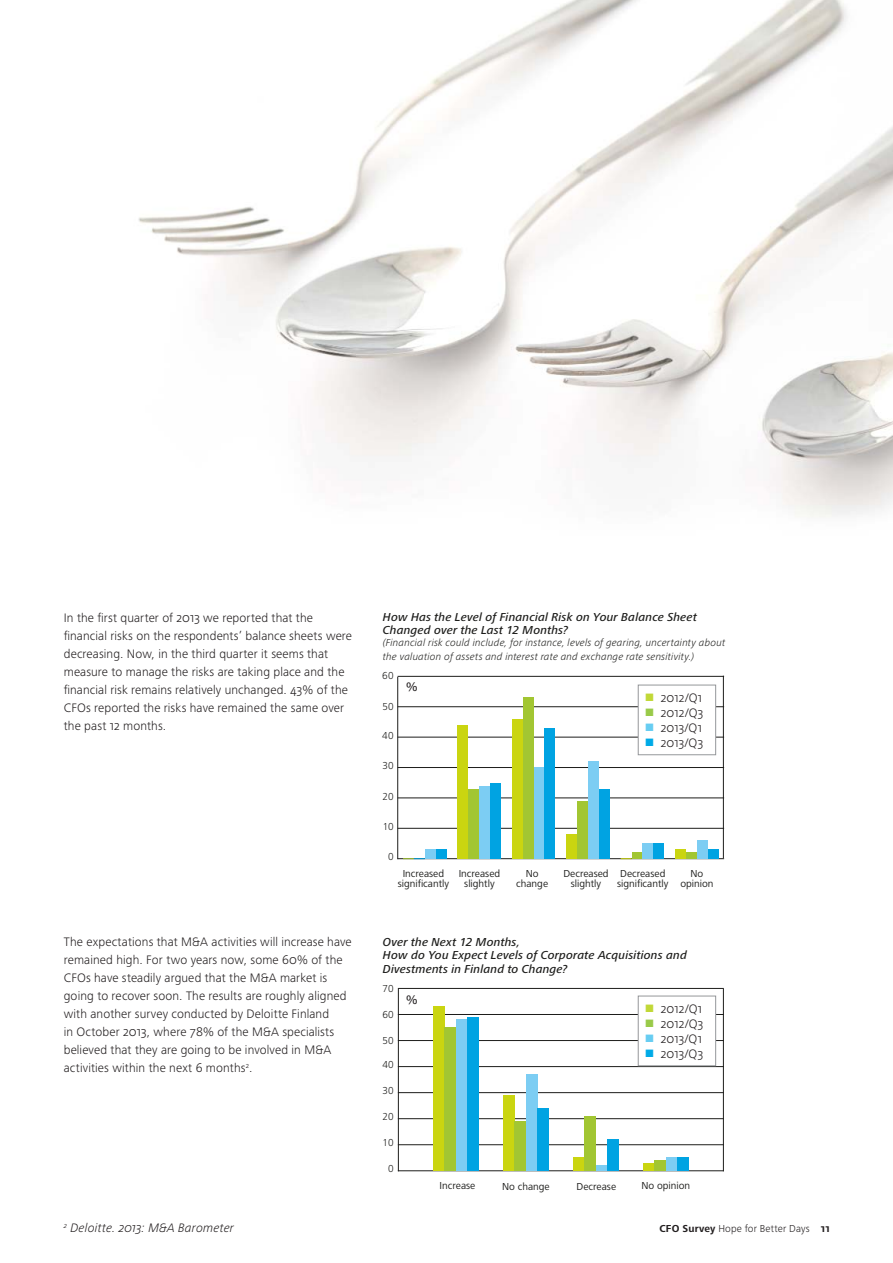
<style>
.page{position:relative;width:893px;height:1263px;background:#fff}
.page>*{position:absolute;margin:0;border:0;box-sizing:border-box;transform-origin:0 0}
.t1{font:300 12.75px/18px "Frutiger Next Pro";letter-spacing:.01em;color:#231f20}
.t2{font:italic 300 12.75px "Frutiger Next Pro";letter-spacing:.01em;color:#231f20}
.t3{font:500 12.75px "Frutiger Next Pro";color:#231f20}
.t4{font:italic 500 12px/13.5px "Frutiger Next Pro";letter-spacing:.015em;color:#1d1d1b}
.t5{font:italic 300 10.5px/13.5px "Frutiger Next Pro";letter-spacing:.02em;color:#1d1d1b}
.t6{font:10.5px/10.5px "Frutiger Next LT";color:#1d1d1b;text-align:center}
.t7{font:300 10.5px "Frutiger Next Pro";color:#1d1d1b}
.t8{font:300 10.5px "Frutiger Next Pro";letter-spacing:.02em;color:#231f20}
.s1{color:#c1d837}
.s2{color:#99ca49}
.s3{color:#67cdf2}
.s4{color:#00aae7}
.s5{font-weight:700}
</style>
<div class="page">
<img style="left:138px;top:0;width:755px;height:518px">
<hr style="left:398px;top:858px;width:326px;height:1px;background:#1d1d1b">
<hr style="left:723px;top:676px;width:1px;height:182px;background:#1d1d1b">
<hr style="left:397px;top:677px;width:1px;height:182px;background:#1d1d1b">
<hr style="left:398px;top:828px;width:326px;height:1px;background:#1d1d1b">
<hr style="left:398px;top:798px;width:326px;height:1px;background:#1d1d1b">
<hr style="left:398px;top:767px;width:326px;height:1px;background:#1d1d1b">
<hr style="left:398px;top:737px;width:326px;height:1px;background:#1d1d1b">
<hr style="left:398px;top:706px;width:326px;height:1px;background:#1d1d1b">
<hr style="left:398px;top:676px;width:326px;height:1px;background:#1d1d1b">
<div style="left:457px;top:725px;width:11px;height:134px;background:#cad510"></div>
<div style="left:512px;top:719px;width:11px;height:140px;background:#cad510"></div>
<div style="left:566px;top:834px;width:11px;height:25px;background:#cad510"></div>
<div style="left:675px;top:849px;width:11px;height:10px;background:#cad510"></div>
<div style="left:468px;top:789px;width:11px;height:70px;background:#a2c632"></div>
<div style="left:523px;top:698px;width:11px;height:161px;background:#a2c632"></div>
<div style="left:577px;top:801px;width:11px;height:58px;background:#a2c632"></div>
<div style="left:632px;top:853px;width:10px;height:6px;background:#a2c632"></div>
<div style="left:686px;top:853px;width:11px;height:6px;background:#a2c632"></div>
<div style="left:425px;top:849px;width:11px;height:10px;background:#7ccdf3"></div>
<div style="left:479px;top:786px;width:11px;height:73px;background:#7ccdf3"></div>
<div style="left:534px;top:767px;width:10px;height:92px;background:#7ccdf3"></div>
<div style="left:588px;top:761px;width:11px;height:98px;background:#7ccdf3"></div>
<div style="left:642px;top:843px;width:11px;height:16px;background:#7ccdf3"></div>
<div style="left:697px;top:840px;width:11px;height:19px;background:#7ccdf3"></div>
<div style="left:436px;top:849px;width:11px;height:10px;background:#00a3e2"></div>
<div style="left:490px;top:783px;width:11px;height:76px;background:#00a3e2"></div>
<div style="left:544px;top:728px;width:11px;height:131px;background:#00a3e2"></div>
<div style="left:599px;top:789px;width:11px;height:70px;background:#00a3e2"></div>
<div style="left:653px;top:843px;width:11px;height:16px;background:#00a3e2"></div>
<div style="left:708px;top:849px;width:11px;height:10px;background:#00a3e2"></div>
<hr style="left:398px;top:1170px;width:326px;height:1px;background:#1d1d1b">
<hr style="left:398px;top:989px;width:1px;height:182px;background:#1d1d1b">
<hr style="left:723px;top:989px;width:1px;height:182px;background:#1d1d1b">
<hr style="left:398px;top:1144px;width:326px;height:1px;background:#1d1d1b">
<hr style="left:398px;top:1118px;width:326px;height:1px;background:#1d1d1b">
<hr style="left:398px;top:1092px;width:326px;height:1px;background:#1d1d1b">
<hr style="left:398px;top:1066px;width:326px;height:1px;background:#1d1d1b">
<hr style="left:398px;top:1040px;width:326px;height:1px;background:#1d1d1b">
<hr style="left:398px;top:1014px;width:326px;height:1px;background:#1d1d1b">
<hr style="left:398px;top:988px;width:326px;height:1px;background:#1d1d1b">
<div style="left:433px;top:1007px;width:12px;height:164px;background:#cad510"></div>
<div style="left:503px;top:1095px;width:12px;height:76px;background:#cad510"></div>
<div style="left:573px;top:1158px;width:12px;height:13px;background:#cad510"></div>
<div style="left:643px;top:1163px;width:12px;height:8px;background:#cad510"></div>
<div style="left:445px;top:1027px;width:11px;height:144px;background:#a2c632"></div>
<div style="left:515px;top:1121px;width:11px;height:50px;background:#a2c632"></div>
<div style="left:585px;top:1116px;width:11px;height:55px;background:#a2c632"></div>
<div style="left:655px;top:1160px;width:11px;height:11px;background:#a2c632"></div>
<div style="left:456px;top:1020px;width:12px;height:151px;background:#7ccdf3"></div>
<div style="left:526px;top:1074px;width:12px;height:97px;background:#7ccdf3"></div>
<div style="left:596px;top:1165px;width:12px;height:6px;background:#7ccdf3"></div>
<div style="left:666px;top:1158px;width:12px;height:13px;background:#7ccdf3"></div>
<div style="left:468px;top:1017px;width:11px;height:154px;background:#00a3e2"></div>
<div style="left:538px;top:1108px;width:11px;height:63px;background:#00a3e2"></div>
<div style="left:608px;top:1139px;width:11px;height:32px;background:#00a3e2"></div>
<div style="left:678px;top:1158px;width:11px;height:13px;background:#00a3e2"></div>
<div style="left:638px;top:685px;width:78px;height:70px;background:#fff"></div>
<div style="left:638px;top:685px;width:78px;height:70px;border:1px solid #95979a"></div>
<div style="left:638px;top:996px;width:78px;height:70px;background:#fff"></div>
<div style="left:638px;top:996px;width:78px;height:70px;border:1px solid #95979a"></div>
<p class="t1" style="left:64px;top:609px;width:290px">In the first quarter of 2013 we reported that the financial risks on the respondents’ balance sheets were decreasing. Now, in the third quarter it seems that measure to manage the risks are taking place and the financial risk remains relatively unchanged. 43% of the CFOs reported the risks have remained the same over the past 12 months.</p>
<p class="t1" style="left:64px;top:933px;width:289px">The expectations that M&amp;A activities will increase have remained high. For two years now, some 60% of the CFOs have steadily argued that the M&amp;A market is going to recover soon. The results are roughly aligned with another survey conducted by Deloitte Finland<br>in October 2013, where 78% of the M&amp;A specialists believed that they are going to be involved in M&amp;A activities within the next 6 months<sup>2</sup>.</p>
<p class="t2" style="left:64px;top:1221px;width:172px"><sup>2</sup> Deloitte. 2013: M&amp;A Barometer</p>
<p class="t4" style="left:383px;top:611px;width:315px">How Has the Level of Financial Risk on Your Balance Sheet<br>Changed over the Last 12 Months?</p>
<p class="t5" style="left:383px;top:636px;width:344px">(Financial risk could include, for instance, levels of gearing, uncertainty about the valuation of assets and interest rate and exchange rate sensitivity.)</p>
<p class="t7" style="left:382px;top:671px;width:13px">60</p>
<p class="t7" style="left:382px;top:701px;width:13px">50</p>
<p class="t7" style="left:382px;top:730px;width:13px">40</p>
<p class="t7" style="left:382px;top:760px;width:13px">30</p>
<p class="t7" style="left:383px;top:791px;width:13px">20</p>
<p class="t7" style="left:383px;top:821px;width:12px">10</p>
<p class="t7" style="left:388px;top:852px;width:7px">0</p>
<p class="t3" style="left:406px;top:681px;width:14px">%</p>
<p class="t1" style="left:645px;top:690px;width:59px"><span class="s1">■</span> 2012/Q1</p>
<p class="t1" style="left:645px;top:705px;width:60px"><span class="s2">■</span> 2012/Q3</p>
<p class="t1" style="left:645px;top:720px;width:59px"><span class="s3">■</span> 2013/Q1</p>
<p class="t1" style="left:645px;top:735px;width:60px"><span class="s4">■</span> 2013/Q3</p>
<p class="t6" style="left:398px;top:869px;width:53px">Increased significantly</p>
<p class="t6" style="left:459px;top:869px;width:43px">Increased slightly</p>
<p class="t6" style="left:563px;top:869px;width:47px">Decreased slightly</p>
<p class="t6" style="left:617px;top:869px;width:53px;text-align:left">Decreased significantly</p>
<p class="t6" style="left:680px;top:869px;width:35px">No opinion</p>
<p class="t6" style="left:516px;top:869px;width:34px">No change</p>
<p class="t4" style="left:383px;top:935px;width:306px">Over the Next 12 Months,<br>How do You Expect Levels of Corporate Acquisitions and<br>Divestments in Finland to Change?</p>
<p class="t7" style="left:383px;top:983px;width:13px">70</p>
<p class="t7" style="left:383px;top:1009px;width:13px">60</p>
<p class="t7" style="left:383px;top:1035px;width:13px">50</p>
<p class="t7" style="left:383px;top:1059px;width:13px">40</p>
<p class="t7" style="left:383px;top:1085px;width:13px">30</p>
<p class="t7" style="left:383px;top:1112px;width:13px">20</p>
<p class="t7" style="left:383px;top:1138px;width:13px">10</p>
<p class="t7" style="left:388px;top:1164px;width:7px">0</p>
<p class="t3" style="left:406px;top:993px;width:14px">%</p>
<p class="t1" style="left:645px;top:1001px;width:59px"><span class="s1">■</span> 2012/Q1</p>
<p class="t1" style="left:645px;top:1016px;width:60px"><span class="s2">■</span> 2012/Q3</p>
<p class="t1" style="left:645px;top:1031px;width:59px"><span class="s3">■</span> 2013/Q1</p>
<p class="t1" style="left:645px;top:1046px;width:60px"><span class="s4">■</span> 2013/Q3</p>
<p class="t6" style="left:440px;top:1181px;width:37px">Increase</p>
<p class="t6" style="left:502px;top:1182px;width:49px">No change</p>
<p class="t6" style="left:577px;top:1182px;width:41px">Decrease</p>
<p class="t6" style="left:641px;top:1181px;width:50px">No opinion</p>
<p class="t8" style="left:659px;top:1223px;width:172px"><span class="s5">CFO Survey</span> Hope for Better Days <span class="s5">11</span></p>
</div>
